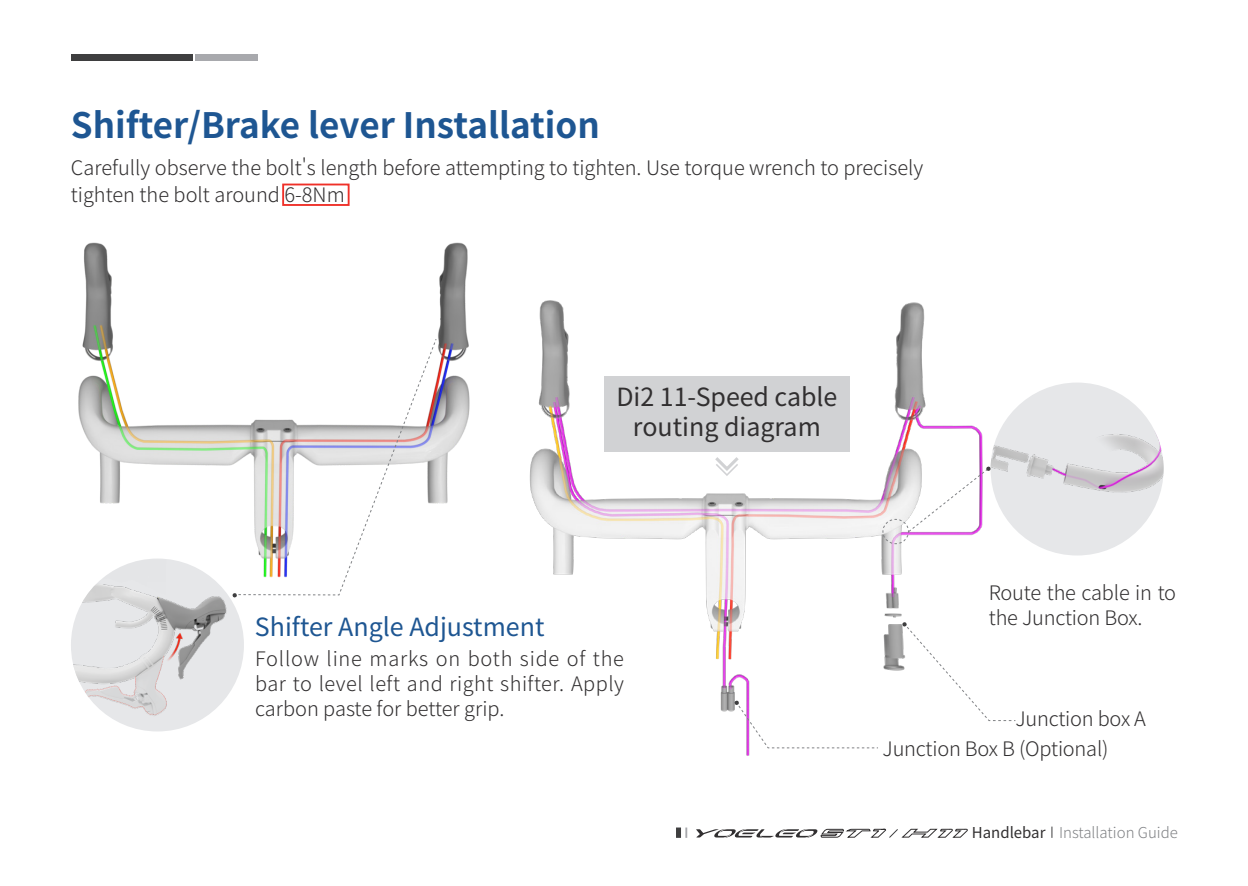
<style>
.page{position:relative;width:1248px;height:886px;background:#fff}
.page>*{position:absolute;margin:0;border:0;box-sizing:border-box;transform-origin:0 0}
.t1{font:700 35px "Source Han Sans CN";color:#1e5692}
.t2{font:25px "Source Han Sans CN";color:#312f30}
.t3{font:25px "Source Han Sans CN";color:#1e5692}
.t4{font:300 20px/25px "Source Han Sans CN";color:#312f30}
.t5{font:300 15px "Source Han Sans CN";color:#808285}
.s1{font-weight:400;color:#312f30}
</style>
<div class="page">
<svg style="left:1051px;top:826px;width:1px;height:12px"></svg>
<div style="left:676px;top:827px;width:5px;height:11px;background:#3e3e3f"></div>
<svg style="left:685px;top:827px;width:2px;height:11px"></svg>
<div style="left:71px;top:55px;width:121px;height:6px;background:#3e3e3f"></div>
<div style="left:195px;top:55px;width:63px;height:6px;background:#a8a9ad"></div>
<svg style="left:696px;top:828px;width:271px;height:10px"></svg>
<img style="left:78px;top:204px;width:392px;height:300px">
<img style="left:529px;top:300px;width:454px;height:456px">
<img style="left:71px;top:558px;width:166px;height:173px">
<div style="left:990px;top:382px;width:173px;height:173px;background:#e6e7e9;border-radius:50%"></div>
<img style="left:990px;top:425px;width:173px;height:130px">
<svg style="left:734px;top:700px;width:144px;height:48px"></svg>
<svg style="left:902px;top:622px;width:114px;height:99px"></svg>
<svg style="left:232px;top:340px;width:204px;height:258px"></svg>
<div style="left:282px;top:184px;width:67px;height:22px;border:2px solid #ef3028"></div>
<svg style="left:882px;top:466px;width:108px;height:78px"></svg>
<svg style="left:711px;top:454px;width:31px;height:23px"></svg>
<p class="t1" style="left:71px;top:106px;width:530px">Shifter/Brake lever Installation</p>
<p class="t4" style="left:71px;top:154px;width:853px;line-height:27.5px">Carefully observe the bolt's length before attempting to tighten. Use torque wrench to precisely tighten the bolt around 6-8Nm</p>
<p class="t2" style="left:616px;top:383px;width:222px">Di2 11-Speed cable</p>
<p class="t2" style="left:633px;top:413px;width:189px">routing diagram</p>
<p class="t3" style="left:255px;top:612px;width:291px">Shifter Angle Adjustment</p>
<p class="t4" style="left:255px;top:646px;width:370px;text-align:justify">Follow line marks on both side of the bar to level left and right shifter. Apply carbon paste for better grip.</p>
<p class="t4" style="left:988px;top:581px;width:189px">Route the cable in to the Junction Box.</p>
<p class="t4" style="left:1015px;top:706px;width:132px">Junction box A</p>
<p class="t4" style="left:882px;top:736px;width:227px">Junction Box B (Optional)</p>
<p class="t5" style="left:971px;top:824px;width:207px"><span class="s1">Handlebar</span> Installation Guide</p>
</div>
